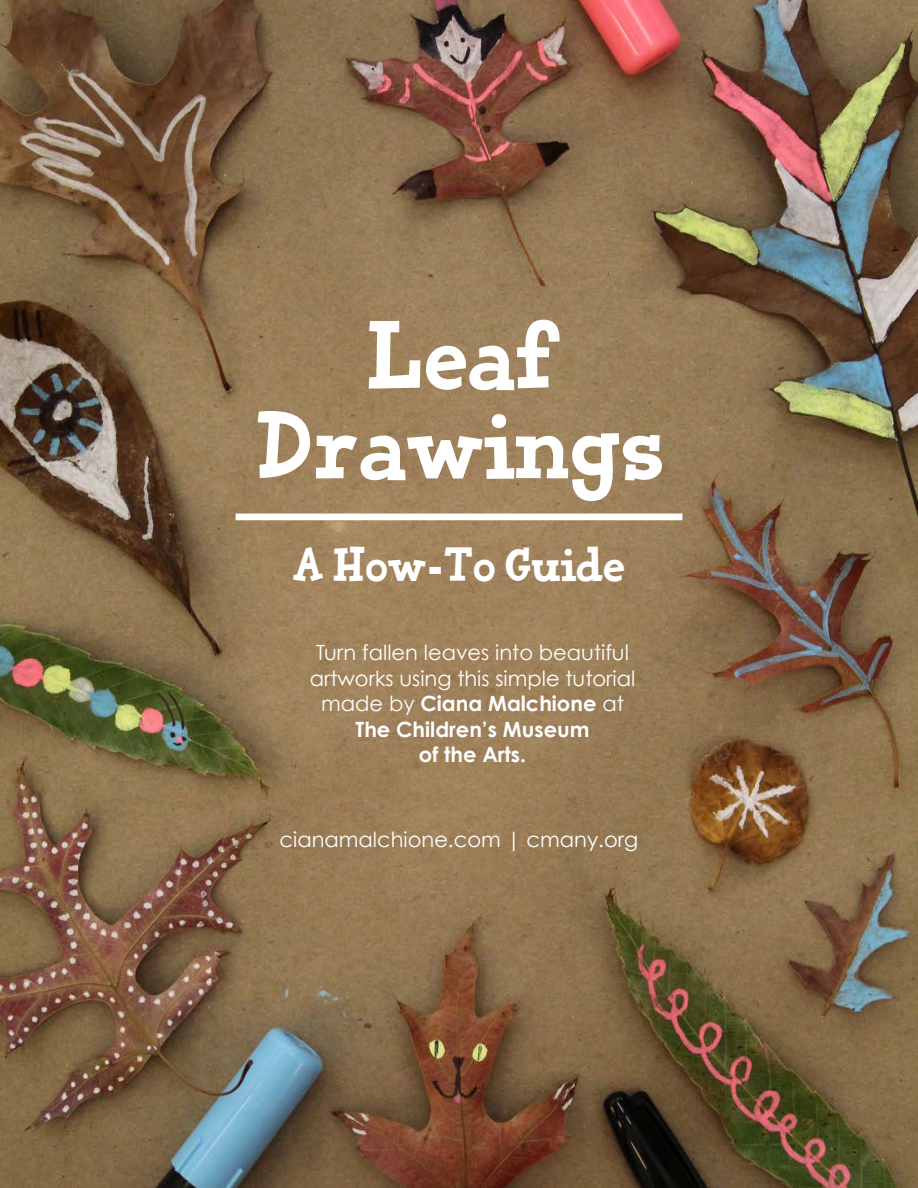
<style>
.page{position:relative;width:918px;height:1188px;background:#fff}
.page>*{position:absolute;margin:0;border:0;box-sizing:border-box;transform-origin:0 0}
.t1{font:90px "Hip Hip Hooray 2";color:#fff}
.t2{font:45px "Hip Hip Hooray";color:#fff}
.t3{font:21px "Century Gothic";color:#fff}
.t4{font:700 21px "Century Gothic";color:#fff}
.s1{font-family:"Abadi";font-weight:800;font-stretch:condensed}
.s2{font-weight:400}
</style>
<div class="page">
<img style="left:0;top:0;width:918px;height:1188px">
<div style="left:236px;top:514px;width:446px;height:6px;background:#fff"></div>
<p class="t1" style="left:366px;top:318px;width:187px">Leaf</p>
<p class="t1" style="left:254px;top:408px;width:411px">Drawings</p>
<p class="t2" style="left:293px;top:546px;width:333px">A How<span class="s1">-</span>To Guide</p>
<p class="t3" style="left:316px;top:640px;width:314px">Turn fallen leaves into beautiful</p>
<p class="t3" style="left:310px;top:666px;width:327px">artworks using this simple tutorial</p>
<p class="t4" style="left:321px;top:691px;width:304px"><span class="s2">made by</span> Ciana Malchione <span class="s2">at</span></p>
<p class="t4" style="left:356px;top:716px;width:235px">The Children’s Museum</p>
<p class="t4" style="left:419px;top:742px;width:109px">of the Arts.</p>
<p class="t3" style="left:280px;top:827px;width:360px">cianamalchione.com | cmany.org</p>
</div>
